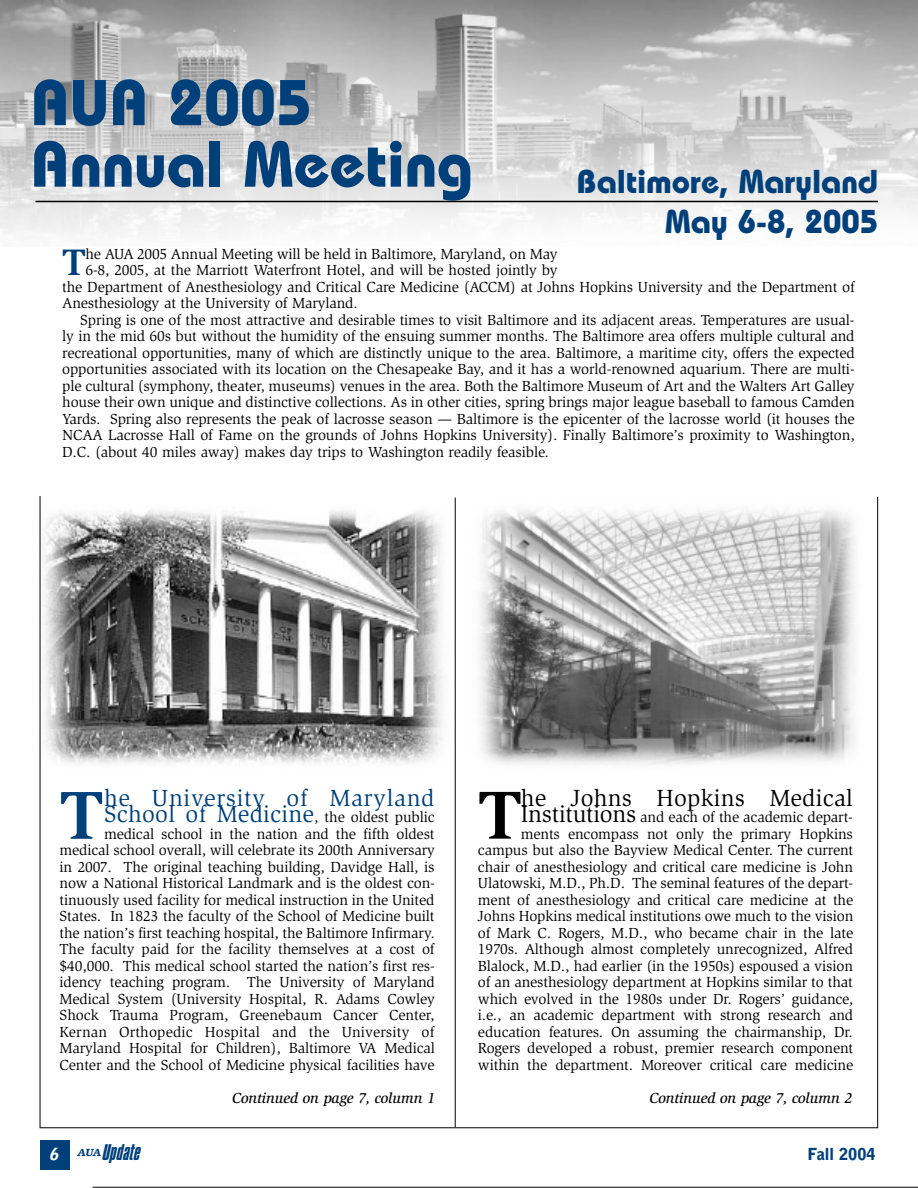
<style>
.page{position:relative;width:918px;height:1188px;background:#fff}
.page>*{position:absolute;margin:0;border:0;box-sizing:border-box;transform-origin:0 0}
.t1{font:700 69.75px "Slimbach";color:#000}
.t2{font:700 69.75px "Slimbach";color:#00407a}
.t3{font:700 64.5px/61.5px "Bauhaus";color:#00407a}
.t4{font:700 37.95px "Slimbach";color:#00407a}
.t5{font:700 33px/39.6px "Bauhaus";color:#00407a;text-align:right}
.t6{font:24px "Slimbach";letter-spacing:.01em;color:#00407a}
.t7{font:24px "Slimbach";letter-spacing:.03em;color:#00407a}
.t8{font:24px "Slimbach";letter-spacing:.01em;color:#000}
.t9{font:italic 19.5px "Commador";color:#00407a}
.t10{font:900 16.5px "Bell Gothic";color:#00407a}
.t11{font:15px/16.5px "Slimbach";letter-spacing:-.01em;color:#000;text-align:right}
.t12{font:italic 500 15px "Slimbach";letter-spacing:-.01em;color:#000}
.s1{font-size:15px;color:#000}
.s2{font-size:24px}
.s3{font-family:"Bell Gothic";font-weight:900;font-size:16.5px;color:#fff}
</style>
<div class="page">
<hr style="left:93px;top:1187px;width:825px;height:1px;background:#000">
<img style="left:480px;top:508px;width:375px;height:257px">
<hr style="left:40px;top:1127px;width:838px;height:1px;background:#000">
<div style="left:40px;top:1140px;width:30px;height:30px;background:#00407a"></div>
<img style="left:39px;top:502px;width:404px;height:268px">
<img style="left:0;top:0;width:918px;height:236px">
<hr style="left:35px;top:201px;width:843px;height:1px;background:#000">
<hr style="left:455px;top:498px;width:1px;height:629px;background:#000">
<hr style="left:877px;top:497px;width:1px;height:631px;background:#000">
<hr style="left:40px;top:496px;width:1px;height:632px;background:#000">
<h2 class="t3" style="left:30px;top:79px;width:444px">AUA 2005<br>Annual Meeting</h2>
<h3 class="t5" style="left:577px;top:165px;width:303px">Baltimore, Maryland<br>May 6-8, 2005</h3>
<h3 class="t4" style="left:62px;top:248px;width:25px">T</h3>
<p class="t11" style="left:86px;top:246px;width:474px">he AUA 2005 Annual Meeting will be held in Baltimore, Maryland, on May</p>
<p class="t11" style="left:86px;top:263px;width:474px">6-8, 2005, at the Marriott Waterfront Hotel, and will be hosted jointly by</p>
<p class="t11" style="left:62px;top:279px;width:794px">the Department of Anesthesiology and Critical Care Medicine (ACCM) at Johns Hopkins University and the Department of</p>
<p class="t11" style="left:62px;top:296px;width:297px">Anesthesiology at the University of Maryland.</p>
<p class="t11" style="left:80px;top:312px;width:776px">Spring is one of the most attractive and desirable times to visit Baltimore and its adjacent areas. Temperatures are usual-</p>
<p class="t11" style="left:62px;top:329px;width:794px">ly in the mid 60s but without the humidity of the ensuing summer months. The Baltimore area offers multiple cultural and</p>
<p class="t11" style="left:62px;top:345px;width:794px">recreational opportunities, many of which are distinctly unique to the area. Baltimore, a maritime city, offers the expected</p>
<p class="t11" style="left:62px;top:362px;width:794px">opportunities associated with its location on the Chesapeake Bay, and it has a world-renowned aquarium. There are multi-</p>
<p class="t11" style="left:62px;top:378px;width:794px">ple cultural (symphony, theater, museums) venues in the area. Both the Baltimore Museum of Art and the Walters Art Galley</p>
<p class="t11" style="left:62px;top:395px;width:794px">house their own unique and distinctive collections. As in other cities, spring brings major league baseball to famous Camden</p>
<p class="t11" style="left:62px;top:411px;width:794px">Yards. Spring also represents the peak of lacrosse season — Baltimore is the epicenter of the lacrosse world (it houses the</p>
<p class="t11" style="left:62px;top:428px;width:794px">NCAA Lacrosse Hall of Fame on the grounds of Johns Hopkins University). Finally Baltimore’s proximity to Washington,</p>
<p class="t11" style="left:62px;top:444px;width:488px">D.C. (about 40 miles away) makes day trips to Washington readily feasible.</p>
<h1 class="t2" style="left:60px;top:789px;width:45px">T</h1>
<h3 class="t7" style="left:104px;top:789px;width:332px">he University of Maryland</h3>
<h3 class="t6" style="left:104px;top:805px;width:332px">School of Medicine<span class="s1">, the oldest public</span></h3>
<p class="t11" style="left:60px;top:827px;width:377px;text-align:justify;text-indent:44px">medical school in the nation and the fifth oldest medical school overall, will celebrate its 200th Anniversary in 2007. The original teaching building, Davidge Hall, is now a National Historical Landmark and is the oldest con&shy;tinuously used facility for medical instruction in the United States. In 1823 the faculty of the School of Medicine built the nation’s first teaching hospital, the Baltimore Infirmary.<br>The faculty paid for the facility themselves at a cost of $40,000. This medical school started the nation’s first res&shy;idency teaching program. The University of Maryland Medical System (University Hospital, R. Adams Cowley Shock Trauma Program, Greenebaum Cancer Center, Kernan Orthopedic Hospital and the University of Maryland Hospital for Children), Baltimore VA Medical Center and the School of Medicine physical facilities have</p>
<h1 class="t1" style="left:478px;top:788px;width:45px">T</h1>
<h3 class="t8" style="left:521px;top:788px;width:334px">he Johns Hopkins Medical</h3>
<p class="t11" style="left:478px;top:810px;width:377px"><span class="s2">Institutions</span> and each of the academic depart-<br>ments encompass not only the primary Hopkins campus but also the Bayview Medical Center. The current chair of anesthesiology and critical care medicine is John Ulatowski, M.D., Ph.D. The seminal features of the depart&shy;ment of anesthesiology and critical care medicine at the Johns Hopkins medical institutions owe much to the vision of Mark C. Rogers, M.D., who became chair in the late 1970s. Although almost completely unrecognized, Alfred Blalock, M.D., had earlier (in the 1950s) espoused a vision of an anesthesiology department at Hopkins similar to that which evolved in the 1980s under Dr. Rogers’ guidance, i.e., an academic department with strong research and education features. On assuming the chairmanship, Dr.<br>Rogers developed a robust, premier research component within the department. Moreover critical care medicine</p>
<p class="t12" style="left:232px;top:1092px;width:205px">Continued on page 7, column 1</p>
<p class="t12" style="left:650px;top:1092px;width:205px">Continued on page 7, column 2</p>
<h3 class="t9" style="left:49px;top:1142px;width:97px"><span class="s3">6</span> <sup>A</sup> <sup>UA</sup> Update</h3>
<p class="t10" style="left:807px;top:1148px;width:70px">Fall 2004</p>
</div>
